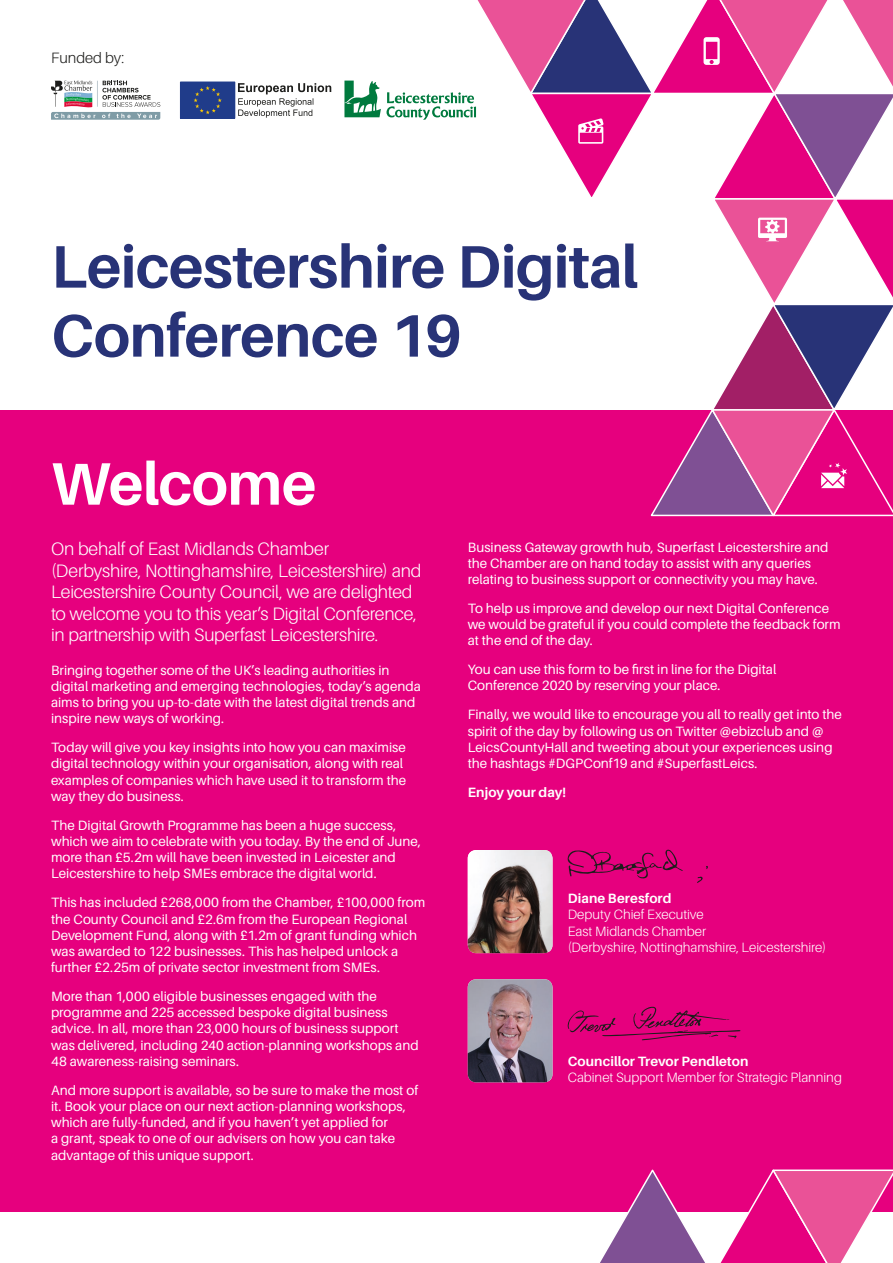
<style>
.page{position:relative;width:893px;height:1263px;background:#fff}
.page>*{position:absolute;margin:0;border:0;box-sizing:border-box;transform-origin:0 0}
.t1{font:700 60px/69px "Aileron";letter-spacing:-.015em;color:#283377}
.t2{font:700 60px "Aileron";letter-spacing:-.01em;color:#fff}
.t3{font:300 18px/21.6px "Aileron";letter-spacing:-.015em;color:#fff}
.t4{font:300 15px "Aileron";color:#1d1d1b}
.t5{font:13.5px/16.2px "Aileron";color:#fff}
.t6{font:300 13.5px "Aileron";color:#fff}
.t7{font:700 13.5px "Aileron";letter-spacing:.005em;color:#fff}
</style>
<div class="page">
<div style="left:0;top:411px;width:893px;height:801px;background:#e6007e"></div>
<svg style="left:600px;top:1169px;width:293px;height:94px"></svg>
<img style="left:468px;top:850px;width:84px;height:103px">
<img style="left:468px;top:979px;width:84px;height:103px">
<svg style="left:567px;top:849px;width:116px;height:30px"></svg>
<svg style="left:697px;top:876px;width:6px;height:7px"></svg>
<svg style="left:567px;top:1007px;width:173px;height:33px"></svg>
<svg style="left:344px;top:0;width:549px;height:517px"></svg>
<svg style="left:51px;top:81px;width:109px;height:39px"></svg>
<svg style="left:238px;top:83px;width:93px;height:35px"></svg>
<div style="left:179px;top:81px;width:57px;height:39px;background:#203c8a"></div>
<svg style="left:194px;top:86px;width:28px;height:28px"></svg>
<p class="t4" style="left:51px;top:49px;width:75px">Funded by:</p>
<p class="t1" style="left:51px;top:233px;width:589px">Leicestershire Digital<br>Conference 19</p>
<p class="t2" style="left:51px;top:450px;width:267px">Welcome</p>
<p class="t3" style="left:51px;top:538px;width:372px">On behalf of East Midlands Chamber (Derbyshire, Nottinghamshire, Leicestershire) and Leicestershire County Council, we are delighted to welcome you to this year’s Digital Conference, in partnership with Superfast Leicestershire.</p>
<p class="t5" style="left:51px;top:662px;width:372px">Bringing together some of the UK’s leading authorities in digital marketing and emerging technologies, today’s agenda aims to bring you up-to-date with the latest digital trends and inspire new ways of working.</p>
<p class="t5" style="left:51px;top:739px;width:357px">Today will give you key insights into how you can maximise digital technology within your organisation, along with real examples of companies which have used it to transform the way they do business.</p>
<p class="t5" style="left:51px;top:817px;width:372px">The Digital Growth Programme has been a huge success, which we aim to celebrate with you today. By the end of June, more than £5.2m will have been invested in Leicester and Leicestershire to help SMEs embrace the digital world.</p>
<p class="t5" style="left:51px;top:895px;width:376px">This has included £268,000 from the Chamber, £100,000 from the County Council and £2.6m from the European Regional Development Fund, along with £1.2m of grant funding which was awarded to 122 businesses. This has helped unlock a further £2.25m of private sector investment from SMEs.</p>
<p class="t5" style="left:51px;top:988px;width:369px">More than 1,000 eligible businesses engaged with the programme and 225 accessed bespoke digital business advice. In all, more than 23,000 hours of business support was delivered, including 240 action-planning workshops and 48 awareness-raising seminars.</p>
<p class="t5" style="left:51px;top:1082px;width:369px">And more support is available, so be sure to make the most of it. Book your place on our next action-planning workshops, which are fully-funded, and if you haven’t yet applied for<br>a grant, speak to one of our advisers on how you can take advantage of this unique support.</p>
<p class="t5" style="left:468px;top:539px;width:362px">Business Gateway growth hub, Superfast Leicestershire and the Chamber are on hand today to assist with any queries relating to business support or connectivity you may have.</p>
<p class="t5" style="left:468px;top:600px;width:374px">To help us improve and develop our next Digital Conference we would be grateful if you could complete the feedback form at the end of the day.</p>
<p class="t5" style="left:468px;top:662px;width:310px">You can use this form to be first in line for the Digital<br>Conference 2020 by reserving your place.</p>
<p class="t5" style="left:468px;top:707px;width:376px">Finally, we would like to encourage you all to really get into the spirit of the day by following us on Twitter @ebizclub and @ LeicsCountyHall and tweeting about your experiences using the hashtags #DGPConf19 and #SuperfastLeics.</p>
<p class="t7" style="left:468px;top:785px;width:100px">Enjoy your day!</p>
<p class="t7" style="left:568px;top:891px;width:105px">Diane Beresford</p>
<p class="t6" style="left:568px;top:907px;width:138px">Deputy Chief Executive</p>
<p class="t6" style="left:568px;top:923px;width:140px">East Midlands Chamber</p>
<p class="t6" style="left:568px;top:940px;width:260px">(Derbyshire, Nottinghamshire, Leicestershire)</p>
<p class="t7" style="left:568px;top:1054px;width:182px">Councillor Trevor Pendleton</p>
<p class="t6" style="left:568px;top:1070px;width:276px">Cabinet Support Member for Strategic Planning</p>
</div>
